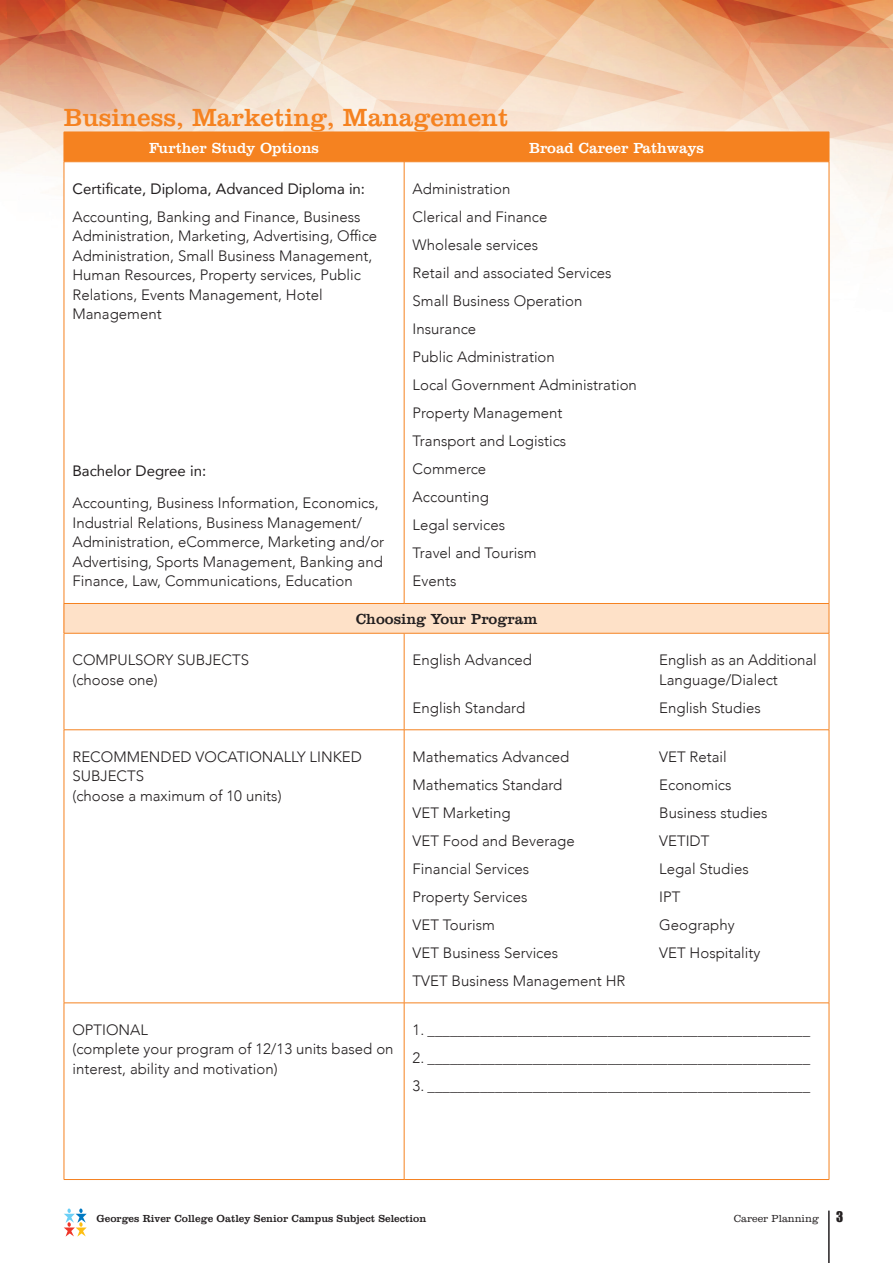
<style>
.page{position:relative;width:893px;height:1263px;background:#fff}
.page>*{position:absolute;margin:0;border:0;box-sizing:border-box;transform-origin:0 0}
.t1{font:25.5px "Clarendon BT";color:#f58220}
.t2{font:300 15px/19.5px "Avenir";color:#231f20}
.t3{font:15px "Avenir";color:#231f20}
.t4{font:15px "Clarendon BT";color:#fff}
.t5{font:15px "Clarendon BT";color:#231f20}
.t6{font:13.5px "Impact";color:#231f20}
.t7{font:10.5px "Clarendon BT";color:#231f20}
.t8{font:300 10.5px "Clarendon BT";color:#231f20}
</style>
<div class="page">
<img style="left:0;top:0;width:893px;height:833px">
<svg style="left:64px;top:1208px;width:23px;height:28px"></svg>
<hr style="left:828px;top:1210px;width:2px;height:53px;background:#231f20">
<div style="left:65px;top:133px;width:764px;height:28px;background:#f58220"></div>
<svg style="left:65px;top:162px;width:764px;height:441px"></svg>
<div style="left:64px;top:603px;width:765px;height:30px;background:#fee1c8"></div>
<hr style="left:64px;top:132px;width:1px;height:30px;background:#f58220">
<hr style="left:64px;top:132px;width:340px;height:1px;background:#f58220">
<hr style="left:404px;top:132px;width:425px;height:1px;background:#f58220">
<hr style="left:404px;top:132px;width:1px;height:30px;background:#f58220">
<hr style="left:829px;top:132px;width:1px;height:30px;background:#f58220">
<hr style="left:64px;top:162px;width:1px;height:441px;background:#f58220">
<hr style="left:64px;top:161px;width:340px;height:1px;background:#f58220">
<hr style="left:404px;top:161px;width:425px;height:1px;background:#f58220">
<hr style="left:404px;top:162px;width:1px;height:441px;background:#f58220">
<hr style="left:829px;top:162px;width:1px;height:441px;background:#f58220">
<svg style="left:64px;top:604px;width:1px;height:29px"></svg>
<hr style="left:64px;top:603px;width:340px;height:1px;background:#f58220">
<hr style="left:404px;top:603px;width:425px;height:1px;background:#f58220">
<svg style="left:829px;top:604px;width:1px;height:29px"></svg>
<hr style="left:64px;top:633px;width:1px;height:97px;background:#f58220">
<hr style="left:64px;top:633px;width:340px;height:1px;background:#f58220">
<hr style="left:404px;top:633px;width:425px;height:1px;background:#f58220">
<hr style="left:404px;top:633px;width:1px;height:97px;background:#f58220">
<hr style="left:829px;top:633px;width:1px;height:97px;background:#f58220">
<hr style="left:64px;top:730px;width:1px;height:273px;background:#f58220">
<hr style="left:64px;top:729px;width:340px;height:1px;background:#f58220">
<hr style="left:404px;top:729px;width:425px;height:1px;background:#f58220">
<hr style="left:404px;top:730px;width:1px;height:273px;background:#f58220">
<hr style="left:829px;top:730px;width:1px;height:273px;background:#f58220">
<hr style="left:64px;top:1003px;width:1px;height:176px;background:#f58220">
<hr style="left:64px;top:1002px;width:340px;height:1px;background:#f58220">
<hr style="left:404px;top:1002px;width:425px;height:1px;background:#f58220">
<hr style="left:404px;top:1003px;width:1px;height:176px;background:#f58220">
<hr style="left:829px;top:1003px;width:1px;height:176px;background:#f58220">
<hr style="left:64px;top:1179px;width:340px;height:1px;background:#f58220">
<hr style="left:404px;top:1179px;width:425px;height:1px;background:#f58220">
<h1 class="t1" style="left:64px;top:101px;width:446px">Business, Marketing, Management</h1>
<p class="t4" style="left:149px;top:138px;width:171px">Further Study Options</p>
<p class="t4" style="left:529px;top:138px;width:176px">Broad Career Pathways</p>
<p class="t3" style="left:72px;top:176px;width:294px">Certificate, Diploma, Advanced Diploma in:</p>
<p class="t2" style="left:72px;top:207px;width:306px">Accounting, Banking and Finance, Business Administration, Marketing, Advertising, Office Administration, Small Business Management, Human Resources, Property services, Public Relations, Events Management, Hotel Management</p>
<p class="t2" style="left:413px;top:175px;width:226px;line-height:28px">Administration<br>Clerical and Finance<br>Wholesale services<br>Retail and associated Services<br>Small Business Operation<br>Insurance<br>Public Administration<br>Local Government Administration<br>Property Management<br>Transport and Logistics<br>Commerce<br>Accounting<br>Legal services<br>Travel and Tourism<br>Events</p>
<p class="t5" style="left:356px;top:610px;width:183px">Choosing Your Program</p>
<p class="t3" style="left:72px;top:459px;width:135px">Bachelor Degree in:</p>
<p class="t2" style="left:72px;top:494px;width:313px">Accounting, Business Information, Economics, Industrial Relations, Business Management/ Administration, eCommerce, Marketing and/or Advertising, Sports Management, Banking and Finance, Law, Communications, Education</p>
<p class="t2" style="left:72px;top:650px;width:178px">COMPULSORY SUBJECTS (choose one)</p>
<p class="t2" style="left:413px;top:650px;width:121px">English Advanced</p>
<p class="t2" style="left:659px;top:650px;width:159px">English as an Additional<br>Language/Dialect</p>
<p class="t2" style="left:413px;top:698px;width:114px">English Standard</p>
<p class="t2" style="left:659px;top:698px;width:103px">English Studies</p>
<p class="t2" style="left:72px;top:747px;width:291px">RECOMMENDED VOCATIONALLY LINKED<br>SUBJECTS<br>(choose a maximum of 10 units)</p>
<p class="t2" style="left:413px;top:747px;width:158px">Mathematics Advanced</p>
<p class="t2" style="left:659px;top:747px;width:69px">VET Retail</p>
<p class="t2" style="left:413px;top:775px;width:151px">Mathematics Standard</p>
<p class="t2" style="left:659px;top:775px;width:74px">Economics</p>
<p class="t2" style="left:413px;top:803px;width:100px">VET Marketing</p>
<p class="t2" style="left:659px;top:803px;width:110px">Business studies</p>
<p class="t2" style="left:413px;top:831px;width:164px">VET Food and Beverage</p>
<p class="t2" style="left:659px;top:831px;width:52px">VETIDT</p>
<p class="t2" style="left:413px;top:859px;width:118px">Financial Services</p>
<p class="t2" style="left:659px;top:859px;width:91px">Legal Studies</p>
<p class="t2" style="left:413px;top:887px;width:116px">Property Services</p>
<p class="t2" style="left:659px;top:887px;width:23px">IPT</p>
<p class="t2" style="left:413px;top:915px;width:84px">VET Tourism</p>
<p class="t2" style="left:659px;top:915px;width:77px">Geography</p>
<p class="t2" style="left:413px;top:943px;width:147px">VET Business Services</p>
<p class="t2" style="left:659px;top:943px;width:103px">VET Hospitality</p>
<p class="t2" style="left:413px;top:971px;width:214px">TVET Business Management HR</p>
<p class="t2" style="left:72px;top:1020px;width:323px">OPTIONAL<br>(complete your program of 12/13 units based on interest, ability and motivation)</p>
<p class="t2" style="left:413px;top:1020px;width:399px">1. ___________________________________________________</p>
<p class="t2" style="left:413px;top:1048px;width:399px">2. ___________________________________________________</p>
<p class="t2" style="left:413px;top:1076px;width:399px">3. ___________________________________________________</p>
<p class="t7" style="left:97px;top:1212px;width:331px">Georges River College Oatley Senior Campus Subject Selection</p>
<p class="t8" style="left:734px;top:1212px;width:86px">Career Planning</p>
<p class="t6" style="left:836px;top:1206px;width:9px">3</p>
</div>
